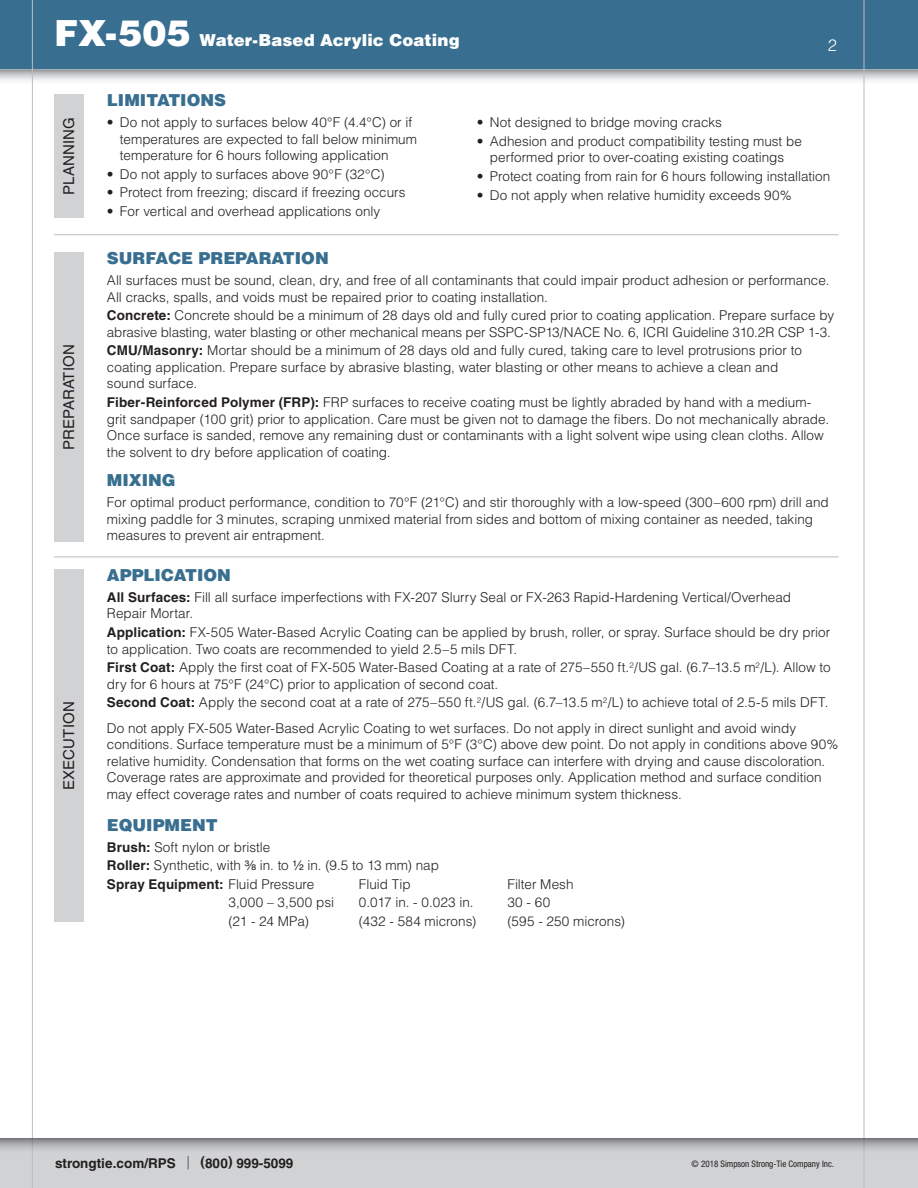
<style>
.page{position:relative;width:918px;height:1188px;background:#fff}
.page>*{position:absolute;margin:0;border:0;box-sizing:border-box;transform-origin:0 0}
.t1{font:900 16.5px "Helvetica LT Std";color:#386e8f}
.PRODUCT_NAME_sub_pag{font:900 16.5px "Helvetica LT Std";letter-spacing:.005em;color:#fff}
.t2{font:300 16.5px "Helvetica LT Std";color:#fff}
.t3{font:15px "Helvetica LT Std";letter-spacing:.01em;color:#231f20}
.text{font:300 13.5px/16.5px "Helvetica LT Std";color:#231f20}
.text-2{font:700 13.5px "Helvetica LT Std";color:#231f20}
.text-3{font:300 13.5px "Helvetica LT Std";letter-spacing:.03em;color:#231f20}
.Copyright_Text{font:condensed 9px "Helvetica Neue LT Std";color:#231f20}
.s1{font-size:36px}
.s2{font-weight:700}
.s3{font-family:"Helvetica LT Std Fractions";font-weight:400}
.s4{font-weight:300}
</style>
<div class="page">
<div style="left:0;top:1138px;width:918px;height:50px;background:#d1d2d4"></div>
<svg style="left:0;top:70px;width:918px;height:15px"></svg>
<div style="left:0;top:0;width:918px;height:70px;background:#386e8f"></div>
<hr style="left:0;top:69px;width:918px;height:1px;background:#bcbdc0">
<hr style="left:32px;top:0;width:1px;height:1188px;background:#bcbdc0">
<hr style="left:864px;top:0;width:1px;height:1188px;background:#bcbdc0">
<svg style="left:0;top:1138px;width:918px;height:16px"></svg>
<hr style="left:54px;top:234px;width:785px;height:1px;background:#bcbdc0">
<hr style="left:54px;top:556px;width:785px;height:1px;background:#bcbdc0">
<div style="left:54px;top:94px;width:30px;height:124px;background:#d1d2d4"></div>
<div style="left:54px;top:252px;width:30px;height:290px;background:#d1d2d4"></div>
<div style="left:54px;top:569px;width:30px;height:353px;background:#d1d2d4"></div>
<p class="PRODUCT_NAME_sub_pag" style="left:54px;top:30px;width:407px"><span class="s1">FX‑505</span> Water-Based Acrylic Coating</p>
<p class="t3" style="left:60px;top:195px;width:79px;rotate:-90deg">PLANNING</p>
<p class="t1" style="left:107px;top:90px;width:121px">LIMITATIONS</p>
<p class="text" style="left:120px;top:114px;width:299px;text-indent:-13px">• Do not apply to surfaces below 40°F (4.4°C) or if temperatures are expected to fall below minimum temperature for 6 hours following application</p>
<p class="text" style="left:107px;top:166px;width:279px">• Do not apply to surfaces above 90°F (32°C)</p>
<p class="text" style="left:107px;top:184px;width:300px">• Protect from freezing; discard if freezing occurs</p>
<p class="text" style="left:107px;top:203px;width:275px">• For vertical and overhead applications only</p>
<p class="t2" style="left:828px;top:35px;width:11px">2</p>
<p class="text" style="left:477px;top:114px;width:247px">• Not designed to bridge moving cracks</p>
<p class="text" style="left:477px;top:133px;width:326px;text-align:center">• Adhesion and product compatibility testing must be performed prior to over‑coating existing coatings</p>
<p class="text" style="left:477px;top:168px;width:355px">• Protect coating from rain for 6 hours following installation</p>
<p class="text" style="left:477px;top:186px;width:316px">• Do not apply when relative humidity exceeds 90%</p>
<p class="t3" style="left:60px;top:450px;width:107px;rotate:-90deg">PREPARATION</p>
<p class="t3" style="left:60px;top:790px;width:90px;rotate:-90deg">EXECUTION</p>
<p class="t1" style="left:107px;top:248px;width:223px">SURFACE PREPARATION</p>
<p class="text" style="left:107px;top:272px;width:724px">All surfaces must be sound, clean, dry, and free of all contaminants that could impair product adhesion or performance.<br>All cracks, spalls, and voids must be repaired prior to coating installation.</p>
<p class="text" style="left:107px;top:307px;width:729px"><span class="s2">Concrete:</span> Concrete should be a minimum of 28 days old and fully cured prior to coating application. Prepare surface by abrasive blasting, water blasting or other mechanical means per SSPC-SP13/NACE No. 6, ICRI Guideline 310.2R CSP 1-3.</p>
<p class="text" style="left:107px;top:342px;width:697px"><span class="s2">CMU/Masonry:</span> Mortar should be a minimum of 28 days old and fully cured, taking care to level protrusions prior to coating application. Prepare surface by abrasive blasting, water blasting or other means to achieve a clean and sound surface.</p>
<p class="text" style="left:107px;top:394px;width:724px"><span class="s2">Fiber-Reinforced Polymer (FRP):</span> FRP surfaces to receive coating must be lightly abraded by hand with a medium&shy;grit sandpaper (100 grit) prior to application. Care must be given not to damage the fibers. Do not mechanically abrade.<br>Once surface is sanded, remove any remaining dust or contaminants with a light solvent wipe using clean cloths. Allow the solvent to dry before application of coating.</p>
<p class="t1" style="left:107px;top:470px;width:70px">MIXING</p>
<p class="text" style="left:107px;top:494px;width:723px">For optimal product performance, condition to 70°F (21°C) and stir thoroughly with a low-speed (300–600 rpm) drill and mixing paddle for 3 minutes, scraping unmixed material from sides and bottom of mixing container as needed, taking measures to prevent air entrapment.</p>
<p class="t1" style="left:107px;top:564px;width:126px">APPLICATION</p>
<p class="text" style="left:107px;top:589px;width:686px"><span class="s2">All Surfaces:</span> Fill all surface imperfections with FX‑207 Slurry Seal or FX‑263 Rapid-Hardening Vertical/Overhead<br>Repair Mortar.</p>
<p class="text" style="left:107px;top:624px;width:725px"><span class="s2">Application:</span> FX‑505 Water-Based Acrylic Coating can be applied by brush, roller, or spray. Surface should be dry prior to application. Two coats are recommended to yield 2.5–5 mils DFT.</p>
<p class="text" style="left:107px;top:659px;width:725px"><span class="s2">First Coat:</span> Apply the first coat of FX-505 Water-Based Coating at a rate of 275–550 ft.<sup>2</sup>/US gal. (6.7–13.5 m<sup>2</sup>/L). Allow to dry for 6 hours at 75°F (24°C) prior to application of second coat.</p>
<p class="text" style="left:107px;top:694px;width:723px"><span class="s2">Second Coat:</span> Apply the second coat at a rate of 275–550 ft.<sup>2</sup>/US gal. (6.7–13.5 m<sup>2</sup>/L) to achieve total of 2.5-5 mils DFT.</p>
<p class="text" style="left:107px;top:720px;width:733px">Do not apply FX‑505 Water-Based Acrylic Coating to wet surfaces. Do not apply in direct sunlight and avoid windy conditions. Surface temperature must be a minimum of 5°F (3°C) above dew point. Do not apply in conditions above 90% relative humidity. Condensation that forms on the wet coating surface can interfere with drying and cause discoloration.<br>Coverage rates are approximate and provided for theoretical purposes only. Application method and surface condition may effect coverage rates and number of coats required to achieve minimum system thickness.</p>
<p class="t1" style="left:107px;top:814px;width:112px">EQUIPMENT</p>
<p class="text" style="left:107px;top:838px;width:165px"><span class="s2">Brush:</span> Soft nylon or bristle</p>
<p class="text" style="left:107px;top:857px;width:334px"><span class="s2">Roller:</span> Synthetic, with <span class="s3">3/8</span> in. to <span class="s3">1/2</span> in. (9.5 to 13 mm) nap</p>
<p class="text-2" style="left:107px;top:876px;width:209px">Spray Equipment: <span class="s4">Fluid Pressure</span></p>
<p class="text" style="left:359px;top:876px;width:53px">Fluid Tip</p>
<p class="text" style="left:507px;top:876px;width:68px">Filter Mesh</p>
<p class="text-3" style="left:228px;top:894px;width:107px">3,000 – 3,500 psi</p>
<p class="text" style="left:359px;top:894px;width:116px">0.017 in. - 0.023 in.</p>
<p class="text" style="left:507px;top:894px;width:44px">30 - 60</p>
<p class="text" style="left:228px;top:913px;width:82px">(21 - 24 MPa)</p>
<p class="text" style="left:359px;top:913px;width:119px">(432 - 584 microns)</p>
<p class="text" style="left:507px;top:913px;width:119px">(595 - 250 microns)</p>
<p class="text-2" style="left:55px;top:1155px;width:240px">strongtie.com/RPS <span class="s4">|</span> (800) 999-5099</p>
<p class="Copyright_Text" style="left:692px;top:1159px;width:144px">© 2018 Simpson Strong‑Tie Company Inc.</p>
</div>
